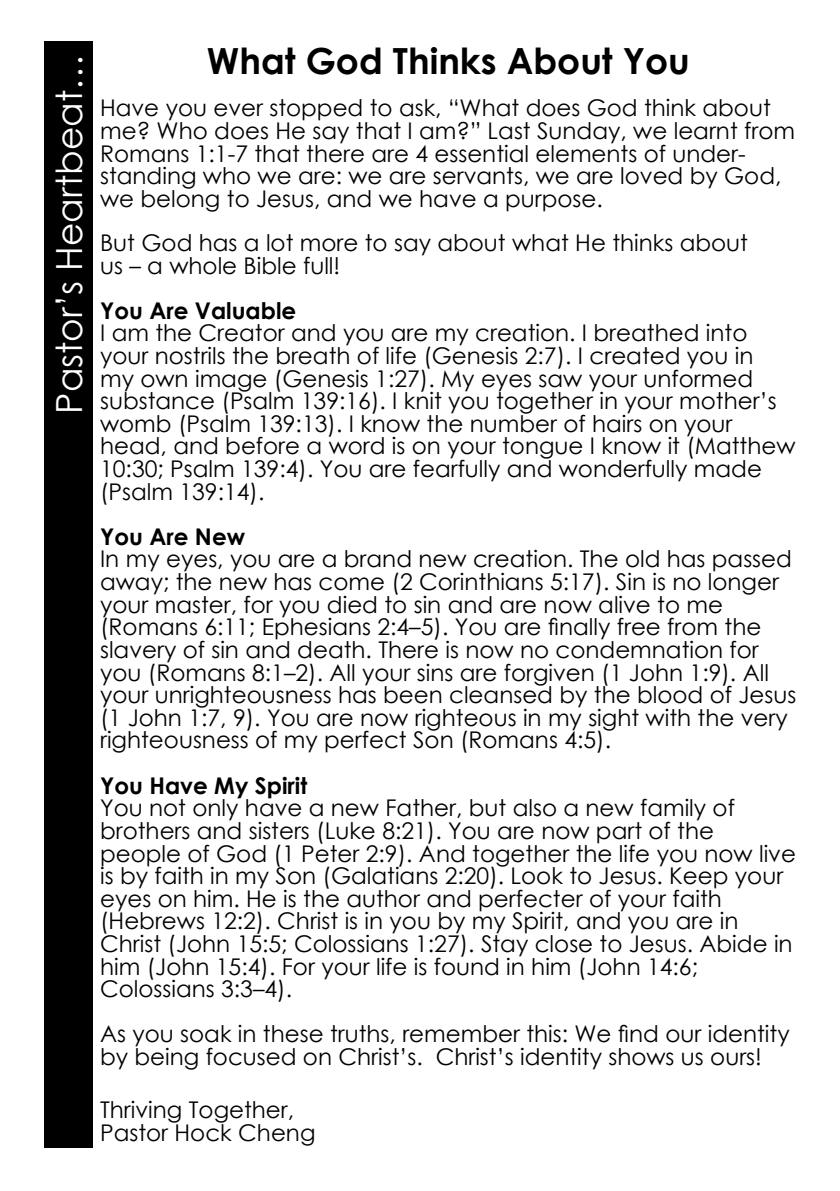
<style>
.page{position:relative;width:840px;height:1191px;background:#fff}
.page>*{position:absolute;margin:0;border:0;box-sizing:border-box;transform-origin:0 0}
.t1{font:700 36px "Century Gothic";color:#000}
.t2{font:36px "Century Gothic";color:#fff}
.t3{font:23px/22.6px "Century Gothic";color:#000}
.t4{font:700 23px "Century Gothic";color:#000}
</style>
<div class="page">
<div style="left:44px;top:42px;width:48px;height:1105px;background:#000"></div>
<h1 class="t2" style="left:44px;top:414px;width:361px;rotate:-90deg">Pastor’s Heartbeat…</h1>
<h1 class="t1" style="left:207px;top:33px;width:484px">What God Thinks About You</h1>
<p class="t3" style="left:100px;top:96px;width:696px">Have you ever stopped to ask, “What does God think about me? Who does He say that I am?” Last Sunday, we learnt from Romans 1:1-7 that there are 4 essential elements of under&shy;standing who we are: we are servants, we are loved by God, we belong to Jesus, and we have a purpose.</p>
<p class="t3" style="left:100px;top:231px;width:649px">But God has a lot more to say about what He thinks about us – a whole Bible full!</p>
<p class="t4" style="left:100px;top:293px;width:197px">You Are Valuable</p>
<p class="t3" style="left:100px;top:321px;width:696px">I am the Creator and you are my creation. I breathed into your nostrils the breath of life (Genesis 2:7). I created you in<br>my own image (Genesis 1:27). My eyes saw your unformed substance (Psalm 139:16). I knit you together in your mother’s womb (Psalm 139:13). I know the number of hairs on your head, and before a word is on your tongue I know it (Matthew 10:30; Psalm 139:4). You are fearfully and wonderfully made (Psalm 139:14).</p>
<p class="t4" style="left:100px;top:519px;width:146px">You Are New</p>
<p class="t3" style="left:100px;top:547px;width:697px">In my eyes, you are a brand new creation. The old has passed away; the new has come (2 Corinthians 5:17). Sin is no longer your master, for you died to sin and are now alive to me (Romans 6:11; Ephesians 2:4–5). You are finally free from the slavery of sin and death. There is now no condemnation for you (Romans 8:1–2). All your sins are forgiven (1 John 1:9). All your unrighteousness has been cleansed by the blood of Jesus (1 John 1:7, 9). You are now righteous in my sight with the very righteousness of my perfect Son (Romans 4:5).</p>
<p class="t4" style="left:100px;top:768px;width:208px">You Have My Spirit</p>
<p class="t3" style="left:100px;top:796px;width:697px">You not only have a new Father, but also a new family of brothers and sisters (Luke 8:21). You are now part of the people of God (1 Peter 2:9). And together the life you now live is by faith in my Son (Galatians 2:20). Look to Jesus. Keep your eyes on him. He is the author and perfecter of your faith (Hebrews 12:2). Christ is in you by my Spirit, and you are in Christ (John 15:5; Colossians 1:27). Stay close to Jesus. Abide in him (John 15:4). For your life is found in him (John 14:6; Colossians 3:3–4).</p>
<p class="t3" style="left:100px;top:1022px;width:690px">As you soak in these truths, remember this: We find our identity by being focused on Christ’s. Christ’s identity shows us ours!</p>
<p class="t3" style="left:100px;top:1098px;width:217px">Thriving Together,<br>Pastor Hock Cheng</p>
</div>
